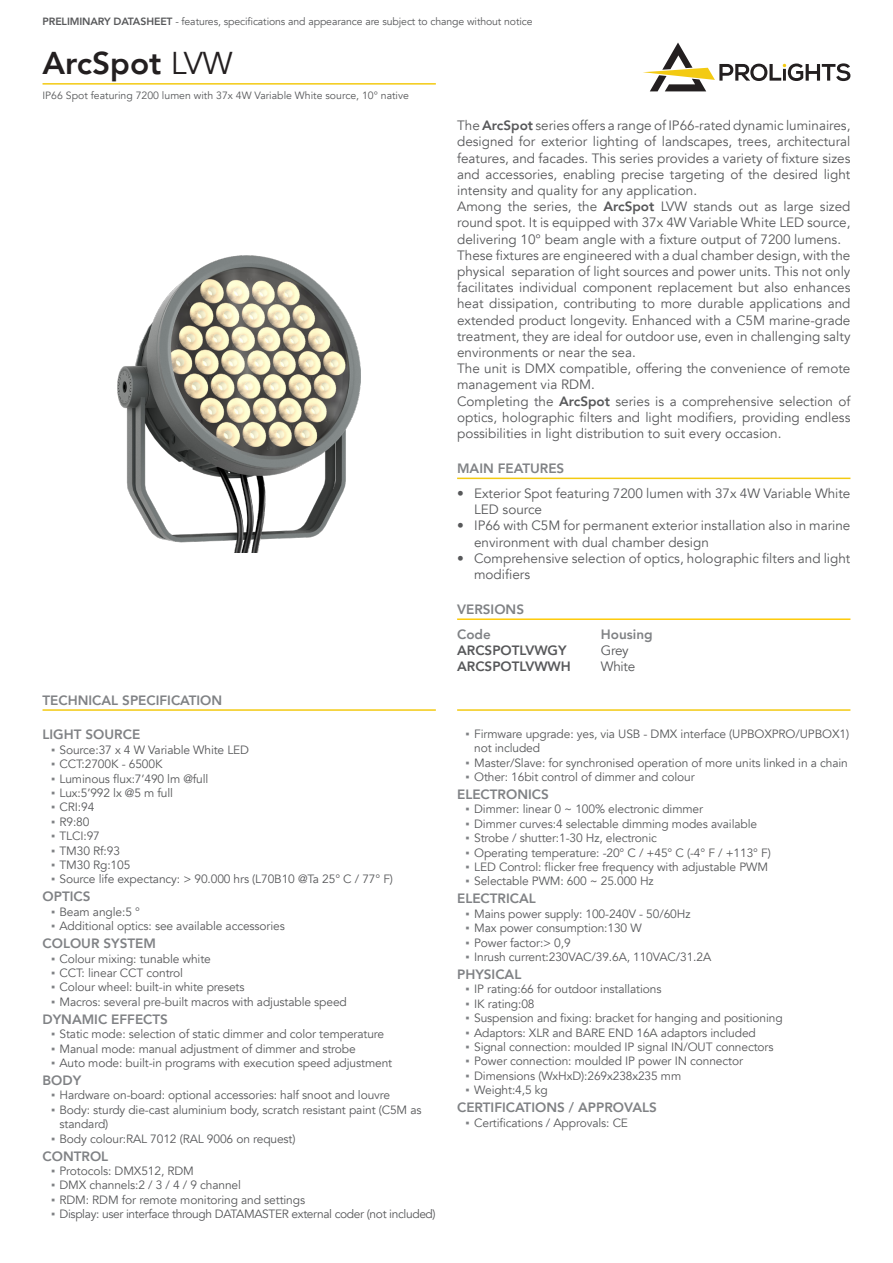
<style>
.page{position:relative;width:893px;height:1263px;background:#fff}
.page>*{position:absolute;margin:0;border:0;box-sizing:border-box;transform-origin:0 0}
.CODICE_PRODOTTO{font:800 31.5px "Avenir";color:#231f20}
.CONCEPT{font:13.5px/16.2px "Avenir";color:#57585a}
.OVER_SEZIONI{font:800 13.5px "Avenir";color:#808285}
.FEATURES{font:800 13.5px "Avenir";color:#57585a}
.FEATURES-2{font:13.5px "Avenir";letter-spacing:-.02em;color:#57585a}
.t1{font:12px/14.4px "Avenir";letter-spacing:-.01em;color:#57585a}
.t2{font:12px "Avenir";letter-spacing:-.03em;color:#57585a}
.t3{font:10.5px "Avenir";letter-spacing:-.01em;color:#57585a}
.s1{font-weight:800}
.s2{font-weight:400}
.s3{font-family:"Arial";color:#808285}
</style>
<div class="page">
<svg style="left:643px;top:43px;width:207px;height:48px"></svg>
<hr style="left:43px;top:83px;width:393px;height:2px;background:#f3ca12">
<hr style="left:457px;top:478px;width:393px;height:1px;background:#f3ca12">
<hr style="left:457px;top:618px;width:393px;height:2px;background:#feca0a">
<hr style="left:43px;top:709px;width:393px;height:2px;background:#f3ca12">
<hr style="left:457px;top:709px;width:393px;height:2px;background:#f3ca12">
<img style="left:118px;top:255px;width:243px;height:298px">
<p class="t3" style="left:43px;top:15px;width:492px"><span class="s1">PRELIMINARY DATASHEET</span> - features, specifications and appearance are subject to change without notice</p>
<p class="CODICE_PRODOTTO" style="left:43px;top:39px;width:192px">ArcSpot <span class="s2">LVW</span></p>
<p class="t3" style="left:43px;top:89px;width:368px">IP66 Spot featuring 7200 lumen with 37x 4W Variable White source, 10° native</p>
<p class="CONCEPT" style="left:457px;top:118px;width:395px;text-align:justify">The <span class="s1">ArcSpot</span> series offers a range of IP66-rated dynamic luminaires, designed for exterior lighting of landscapes, trees, architectural features, and facades. This series provides a variety of fixture sizes and accessories, enabling precise targeting of the desired light intensity and quality for any application.</p>
<p class="CONCEPT" style="left:457px;top:199px;width:395px;text-align:justify">Among the series, the <span class="s1">ArcSpot</span> LVW stands out as large sized round spot. It is equipped with 37x 4W Variable White LED source, delivering 10° beam angle with a fixture output of 7200 lumens.</p>
<p class="CONCEPT" style="left:457px;top:247px;width:395px;text-align:justify">These fixtures are engineered with a dual chamber design, with the physical separation of light sources and power units. This not only facilitates individual component replacement but also enhances heat dissipation, contributing to more durable applications and extended product longevity. Enhanced with a C5M marine-grade treatment, they are ideal for outdoor use, even in challenging salty environments or near the sea.</p>
<p class="CONCEPT" style="left:457px;top:361px;width:395px">The unit is DMX compatible, offering the convenience of remote management via RDM.</p>
<p class="CONCEPT" style="left:457px;top:393px;width:395px;text-align:justify">Completing the <span class="s1">ArcSpot</span> series is a comprehensive selection of optics, holographic filters and light modifiers, providing endless possibilities in light distribution to suit every occasion.</p>
<p class="OVER_SEZIONI" style="left:457px;top:458px;width:109px">MAIN FEATURES</p>
<p class="CONCEPT" style="left:474px;top:485px;width:378px;text-indent:-17px">• Exterior Spot featuring 7200 lumen with 37x 4W Variable White<br>LED source</p>
<p class="CONCEPT" style="left:474px;top:518px;width:378px;text-indent:-17px">• IP66 with C5M for permanent exterior installation also in marine environment with dual chamber design</p>
<p class="CONCEPT" style="left:474px;top:550px;width:378px;text-indent:-17px">• Comprehensive selection of optics, holographic filters and light modifiers</p>
<p class="OVER_SEZIONI" style="left:43px;top:689px;width:181px">TECHNICAL SPECIFICATION</p>
<p class="OVER_SEZIONI" style="left:43px;top:724px;width:99px">LIGHT SOURCE</p>
<p class="t1" style="left:51px;top:742px;width:200px"><span class="s3">▪</span> Source:37 x 4 W Variable White LED</p>
<p class="t1" style="left:51px;top:757px;width:113px"><span class="s3">▪</span> CCT:2700K - 6500K</p>
<p class="t1" style="left:51px;top:771px;width:159px"><span class="s3">▪</span> Luminous flux:7’490 lm @full</p>
<p class="t1" style="left:51px;top:786px;width:124px"><span class="s3">▪</span> Lux:5’992 lx @5 m full</p>
<p class="t1" style="left:51px;top:800px;width:45px"><span class="s3">▪</span> CRI:94</p>
<p class="t1" style="left:51px;top:814px;width:40px"><span class="s3">▪</span> R9:80</p>
<p class="t1" style="left:51px;top:829px;width:50px"><span class="s3">▪</span> TLCI:97</p>
<p class="t1" style="left:51px;top:843px;width:71px"><span class="s3">▪</span> TM30 Rf:93</p>
<p class="t1" style="left:51px;top:858px;width:81px"><span class="s3">▪</span> TM30 Rg:105</p>
<p class="t1" style="left:51px;top:872px;width:343px"><span class="s3">▪</span> Source life expectancy: &gt; 90.000 hrs (L70B10 @Ta 25° C / 77° F)</p>
<p class="OVER_SEZIONI" style="left:43px;top:886px;width:49px">OPTICS</p>
<p class="t1" style="left:51px;top:904px;width:90px"><span class="s3">▪</span> Beam angle:5 °</p>
<p class="t1" style="left:51px;top:919px;width:235px"><span class="s3">▪</span> Additional optics: see available accessories</p>
<p class="OVER_SEZIONI" style="left:43px;top:933px;width:115px">COLOUR SYSTEM</p>
<p class="t1" style="left:51px;top:951px;width:161px"><span class="s3">▪</span> Colour mixing: tunable white</p>
<p class="t1" style="left:51px;top:966px;width:134px"><span class="s3">▪</span> CCT: linear CCT control</p>
<p class="t1" style="left:51px;top:980px;width:195px"><span class="s3">▪</span> Colour wheel: built-in white presets</p>
<p class="t1" style="left:51px;top:994px;width:297px"><span class="s3">▪</span> Macros: several pre-built macros with adjustable speed</p>
<p class="OVER_SEZIONI" style="left:43px;top:1008px;width:127px">DYNAMIC EFFECTS</p>
<p class="t1" style="left:51px;top:1027px;width:335px"><span class="s3">▪</span> Static mode: selection of static dimmer and color temperature</p>
<p class="t1" style="left:51px;top:1041px;width:306px"><span class="s3">▪</span> Manual mode: manual adjustment of dimmer and strobe</p>
<p class="t1" style="left:51px;top:1056px;width:343px"><span class="s3">▪</span> Auto mode: built-in programs with execution speed adjustment</p>
<p class="OVER_SEZIONI" style="left:43px;top:1070px;width:40px">BODY</p>
<p class="t1" style="left:51px;top:1088px;width:341px"><span class="s3">▪</span> Hardware on-board: optional accessories: half snoot and louvre</p>
<p class="t1" style="left:60px;top:1102px;width:364px;text-indent:-9px"><span class="s3">▪</span> Body: sturdy die-cast aluminium body, scratch resistant paint (C5M as standard)</p>
<p class="t1" style="left:51px;top:1131px;width:246px"><span class="s3">▪</span> Body colour:RAL 7012 (RAL 9006 on request)</p>
<p class="OVER_SEZIONI" style="left:43px;top:1145px;width:67px">CONTROL</p>
<p class="t1" style="left:51px;top:1164px;width:144px"><span class="s3">▪</span> Protocols: DMX512, RDM</p>
<p class="t1" style="left:51px;top:1178px;width:191px"><span class="s3">▪</span> DMX channels:2 / 3 / 4 / 9 channel</p>
<p class="t1" style="left:51px;top:1192px;width:256px"><span class="s3">▪</span> RDM: RDM for remote monitoring and settings</p>
<p class="t2" style="left:51px;top:1207px;width:386px"><span class="s3">▪</span> Display: user interface through DATAMASTER external coder (not included)</p>
<p class="OVER_SEZIONI" style="left:457px;top:598px;width:69px">VERSIONS</p>
<p class="OVER_SEZIONI" style="left:457px;top:624px;width:35px">Code</p>
<p class="FEATURES" style="left:457px;top:640px;width:111px">ARCSPOTLVWGY</p>
<p class="FEATURES" style="left:457px;top:656px;width:115px">ARCSPOTLVWWH</p>
<p class="OVER_SEZIONI" style="left:601px;top:624px;width:53px">Housing</p>
<p class="FEATURES-2" style="left:601px;top:642px;width:29px">Grey</p>
<p class="FEATURES-2" style="left:601px;top:658px;width:36px">White</p>
<p class="t1" style="left:474px;top:727px;width:376px;text-indent:-9px"><span class="s3">▪</span> Firmware upgrade: yes, via USB - DMX interface (UPBOXPRO/UPBOX1) not included</p>
<p class="t1" style="left:466px;top:755px;width:384px"><span class="s3">▪</span> Master/Slave: for synchronised operation of more units linked in a chain</p>
<p class="t1" style="left:466px;top:770px;width:231px"><span class="s3">▪</span> Other: 16bit control of dimmer and colour</p>
<p class="OVER_SEZIONI" style="left:457px;top:784px;width:93px">ELECTRONICS</p>
<p class="t1" style="left:466px;top:802px;width:239px"><span class="s3">▪</span> Dimmer: linear 0 ~ 100% electronic dimmer</p>
<p class="t1" style="left:466px;top:817px;width:293px"><span class="s3">▪</span> Dimmer curves:4 selectable dimming modes available</p>
<p class="t1" style="left:466px;top:831px;width:193px"><span class="s3">▪</span> Strobe / shutter:1-30 Hz, electronic</p>
<p class="t1" style="left:466px;top:845px;width:307px"><span class="s3">▪</span> Operating temperature: -20° C / +45° C (-4° F / +113° F)</p>
<p class="t1" style="left:466px;top:860px;width:304px"><span class="s3">▪</span> LED Control: flicker free frequency with adjustable PWM</p>
<p class="t1" style="left:466px;top:874px;width:190px"><span class="s3">▪</span> Selectable PWM: 600 ~ 25.000 Hz</p>
<p class="OVER_SEZIONI" style="left:457px;top:888px;width:80px">ELECTRICAL</p>
<p class="t1" style="left:466px;top:907px;width:226px"><span class="s3">▪</span> Mains power supply: 100-240V - 50/60Hz</p>
<p class="t1" style="left:466px;top:921px;width:178px"><span class="s3">▪</span> Max power consumption:130 W</p>
<p class="t1" style="left:466px;top:935px;width:107px"><span class="s3">▪</span> Power factor:&gt; 0,9</p>
<p class="t1" style="left:466px;top:950px;width:247px"><span class="s3">▪</span> Inrush current:230VAC/39.6A, 110VAC/31.2A</p>
<p class="OVER_SEZIONI" style="left:457px;top:964px;width:66px">PHYSICAL</p>
<p class="t1" style="left:466px;top:982px;width:197px"><span class="s3">▪</span> IP rating:66 for outdoor installations</p>
<p class="t1" style="left:466px;top:997px;width:71px"><span class="s3">▪</span> IK rating:08</p>
<p class="t1" style="left:466px;top:1011px;width:319px"><span class="s3">▪</span> Suspension and fixing: bracket for hanging and positioning</p>
<p class="t1" style="left:466px;top:1025px;width:292px"><span class="s3">▪</span> Adaptors: XLR and BARE END 16A adaptors included</p>
<p class="t1" style="left:466px;top:1040px;width:309px"><span class="s3">▪</span> Signal connection: moulded IP signal IN/OUT connectors</p>
<p class="t1" style="left:466px;top:1054px;width:279px"><span class="s3">▪</span> Power connection: moulded IP power IN connector</p>
<p class="t1" style="left:466px;top:1069px;width:217px"><span class="s3">▪</span> Dimensions (WxHxD):269x238x235 mm</p>
<p class="t1" style="left:466px;top:1083px;width:84px"><span class="s3">▪</span> Weight:4,5 kg</p>
<p class="OVER_SEZIONI" style="left:457px;top:1097px;width:201px">CERTIFICATIONS / APPROVALS</p>
<p class="t1" style="left:466px;top:1115px;width:164px"><span class="s3">▪</span> Certifications / Approvals: CE</p>
</div>
